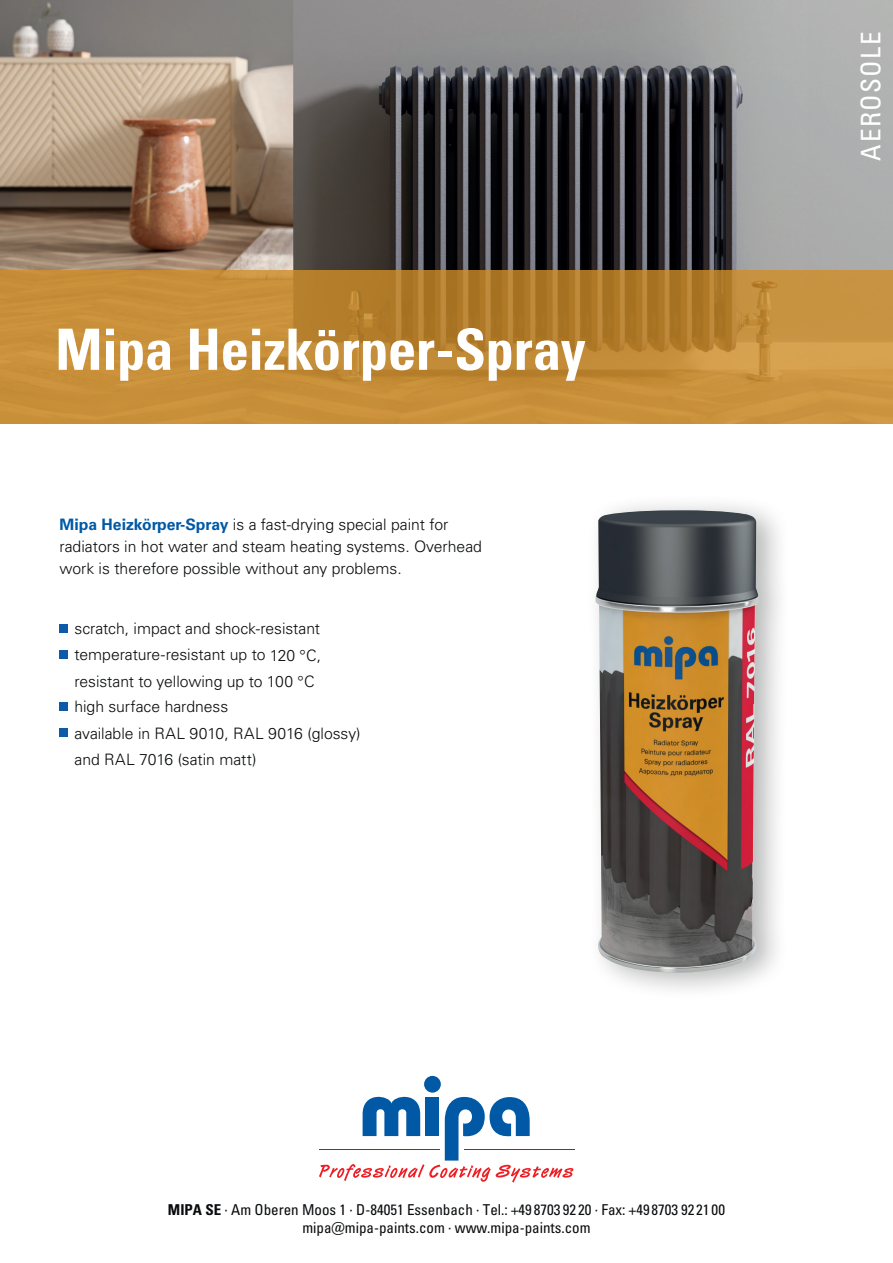
<style>
.page{position:relative;width:893px;height:1263px;background:#fff}
.page>*{position:absolute;margin:0;border:0;box-sizing:border-box;transform-origin:0 0}
.t1{font:57px "Univers LTCYR 67 Bold Cond";letter-spacing:-.01em;color:#fff}
.t2{font:condensed 27px "Univers LTCYR 57";letter-spacing:.05em;color:#fff}
.t3{font:300 15.75px/26px "Univers LT Pro 45";color:#090b0d}
.t4{font:condensed 15px/18px "Univers LTCYR 57";color:#090b0d;text-align:center}
.s1{font-family:"Univers LT Pro 65";font-weight:700;color:#0159a5}
.s2{font-family:"Univers LTCYR 67 Bold Cond";font-stretch:normal}
</style>
<div class="page">
<hr style="left:464px;top:1149px;width:110px;height:1px;background:#0159a5">
<div style="left:424px;top:1076px;width:17px;height:16px;background:#0159a5;border-radius:50%"></div>
<svg style="left:319px;top:1091px;width:254px;height:91px"></svg>
<img style="left:0;top:0;width:893px;height:270px">
<svg style="left:0;top:270px;width:893px;height:154px;background:#c28b37"></svg>
<div style="left:60px;top:625px;width:8px;height:8px;background:#0c5aa8"></div>
<div style="left:60px;top:651px;width:8px;height:8px;background:#0c5aa8"></div>
<div style="left:60px;top:703px;width:8px;height:8px;background:#0c5aa8"></div>
<div style="left:60px;top:729px;width:8px;height:8px;background:#0c5aa8"></div>
<div style="left:584px;top:492px;width:209px;height:510px;background:#090b0d;opacity:.3"></div>
<img style="left:594px;top:510px;width:165px;height:464px">
<h1 class="t1" style="left:55px;top:315px;width:532px">Mipa Heizkörper-Spray</h1>
<p class="t3" style="left:60px;top:514px;width:424px;line-height:21.8px"><span class="s1">Mipa Heizkörper-Spray</span> is a fast-drying special paint for radiators in hot water and steam heating systems. Overhead work is therefore possible without any problems.</p>
<p class="t3" style="left:75px;top:615px;width:248px">scratch, impact and shock-resistant temperature-resistant up to 120 °C,</p>
<p class="t3" style="left:75px;top:670px;width:241px;line-height:24.5px">resistant to yellowing up to 100 °C high surface hardness</p>
<p class="t3" style="left:75px;top:721px;width:288px">available in RAL 9010, RAL 9016 (glossy) and RAL 7016 (satin matt)</p>
<h2 class="t2" style="left:854px;top:161px;width:130px;rotate:-90deg">AEROSOLE</h2>
<p class="t4" style="left:168px;top:1200px;width:559px"><span class="s2">MIPA SE</span> · Am Oberen Moos 1 · D-84051 Essenbach · Tel.: +49 8703 92 20 · Fax: +49 8703 92 21 00 mipa@mipa-paints.com · www.mipa-paints.com</p>
</div>
